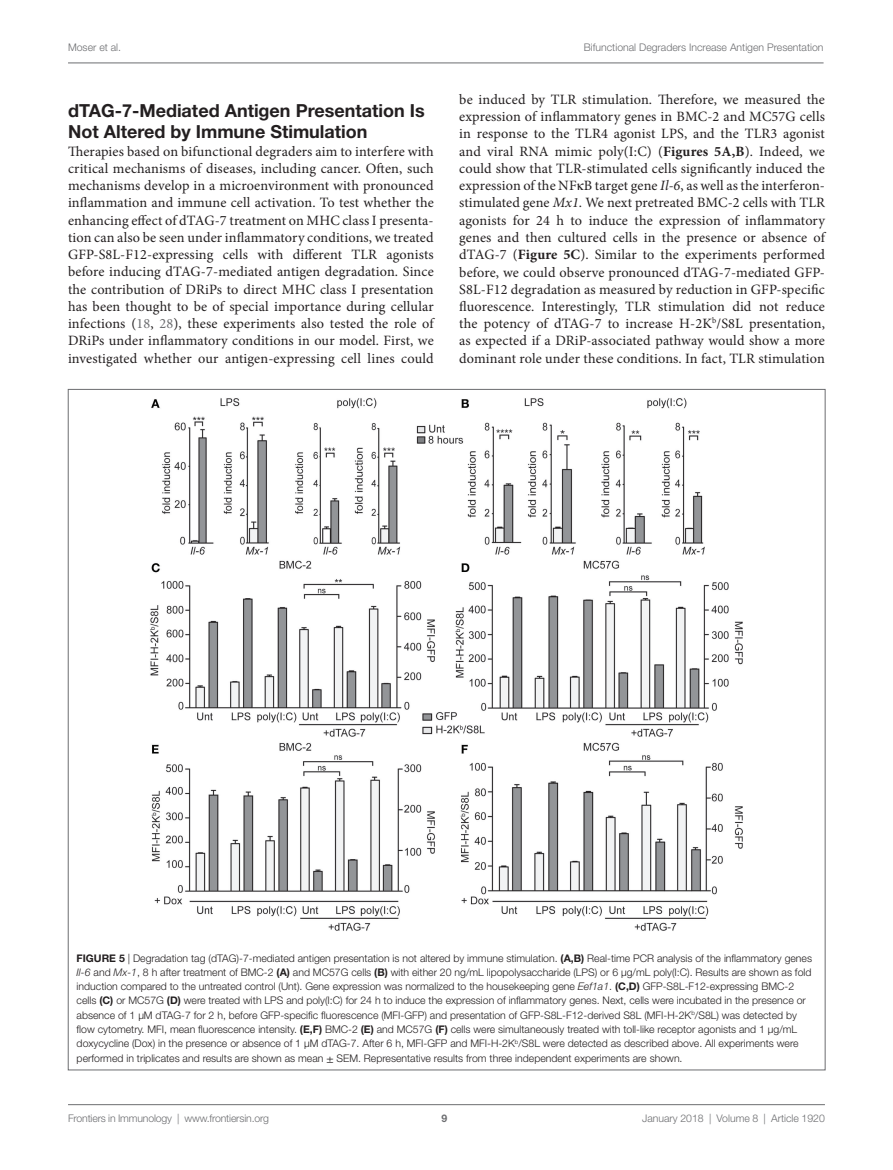
<style>
.page{position:relative;width:893px;height:1170px;background:#fff}
.page>*{position:absolute;margin:0;border:0;box-sizing:border-box;transform-origin:0 0}
.t1{font:700 18px/21px "Helvetica Neue LT Std";color:#231f20}
.t2{font:14.25px/17.2px "Minion Pro";letter-spacing:.01em;color:#231f20;text-align:justify}
.t3{font:300 10.5px/14.2px "Helvetica Neue LT Std";color:#231f20}
.t4{font:300 10.5px "Helvetica Neue LT Std";color:#6c6d70}
.t5{font:700 10.5px "Helvetica Neue LT Std";color:#6c6d70}
.s1{color:#6c6d70}
.s2{font-weight:700}
.s3{font-family:"STIX General"}
.s4{font-style:italic}
.s5{font-family:"STIX General";font-weight:400}
</style>
<div class="page">
<img style="left:150px;top:398px;width:593px;height:533px">
<hr style="left:68px;top:1104px;width:757px;height:1px;background:#6c6d70">
<hr style="left:68px;top:63px;width:756px;height:1px;background:#6c6d70">
<p class="t4" style="left:68px;top:41px;width:55px">Moser et al.</p>
<p class="t4" style="left:584px;top:41px;width:241px">Bifunctional Degraders Increase Antigen Presentation</p>
<p class="t1" style="left:68px;top:100px;width:358px">dTAG -7-Mediated Antigen Presentation Is<br>Not Altered by Immune Stimulation</p>
<p class="t2" style="left:68px;top:142px;width:367px">Therapies based on bifunctional degraders aim to interfere with critical mechanisms of diseases, including cancer. Often, such mechanisms develop in a microenvironment with pronounced inflammation and immune cell activation. To test whether the enhancing effect of dTAG-7 treatment on MHC class I presenta&shy;tion can also be seen under inflammatory conditions, we treated GFP-S8L-F12-expressing cells with different TLR agonists before inducing dTAG-7-mediated antigen degradation. Since the contribution of DRiPs to direct MHC class I presentation has been thought to be of special importance during cellular infections (<span class="s1">18</span>, <span class="s1">28</span>), these experiments also tested the role of DRiPs under inflammatory conditions in our model. First, we investigated whether our antigen-expressing cell lines could</p>
<p class="t2" style="left:459px;top:91px;width:367px">be induced by TLR stimulation. Therefore, we measured the expression of inflammatory genes in BMC-2 and MC57G cells in response to the TLR4 agonist LPS, and the TLR3 agonist and viral RNA mimic poly(I:C) (<span class="s2">Figures 5A,B</span>). Indeed, we could show that TLR-stimulated cells significantly induced the expression of the NF<span class="s3">κ</span>B target gene <span class="s4">Il-6</span>, as well as the interferon&shy;stimulated gene <span class="s4">Mx1</span>. We next pretreated BMC-2 cells with TLR agonists for 24 h to induce the expression of inflammatory genes and then cultured cells in the presence or absence of dTAG-7 (<span class="s2">Figure 5C</span>). Similar to the experiments performed before, we could observe pronounced dTAG-7-mediated GFP-S8L-F12 degradation as measured by reduction in GFP-specific fluorescence. Interestingly, TLR stimulation did not reduce the potency of dTAG-7 to increase H-2K<sup>b</sup>/S8L presentation, as expected if a DRiP-associated pathway would show a more dominant role under these conditions. In fact, TLR stimulation</p>
<p class="t3" style="left:77px;top:950px;width:737px"><span class="s2">FIG URE 5</span> | Degradation tag (dTAG)-7-mediated antigen presentation is not altered by immune stimulation. <span class="s2">(A,B)</span> Real-time PCR analysis of the inflammatory genes <span class="s4">Il-6</span> and <span class="s4">Mx-1</span>, 8 h after treatment of BMC-2 <span class="s2">(A)</span> and MC57G cells <span class="s2">(B)</span> with either 20 ng/mL lipopolysaccharide (LPS) or 6 µg/mL poly(I:C). Results are shown as fold induction compared to the untreated control (Unt). Gene expression was normalized to the housekeeping gene <span class="s4">Eef1a1</span>. <span class="s2">(C,D)</span> GFP-S8L-F12-expressing BMC-2 cells <span class="s2">(C)</span> or MC57G <span class="s2">(D)</span> were treated with LPS and poly(I:C) for 24 h to induce the expression of inflammatory genes. Next, cells were incubated in the presence or absence of 1 µM dTAG-7 for 2 h, before GFP-specific fluorescence (MFI-GFP) and presentation of GFP-S8L-F12-derived S8L (MFI-H-2K<sup>b</sup>/S8L) was detected by flow cytometry. MFI, mean fluorescence intensity. <span class="s2">(E,F)</span> BMC-2 <span class="s2">(E)</span> and MC57G <span class="s2">(F)</span> cells were simultaneously treated with toll-like receptor agonists and 1 µg/mL doxycycline (Dox) in the presence or absence of 1 µM dTAG-7. After 6 h, MFI-GFP and MFI-H-2K<sup>b</sup>/S8L were detected as described above. All experiments were performed in triplicates and results are shown as mean <span class="s5">±</span> SEM. Representative results from three independent experiments are shown.</p>
<p class="t4" style="left:68px;top:1111px;width:203px">Frontiers in Immunology | www.frontiersin.org</p>
<p class="t4" style="left:642px;top:1111px;width:184px">January 2018 | Volume 8 | Article 1920</p>
<p class="t5" style="left:441px;top:1111px;width:7px">9</p>
</div>
